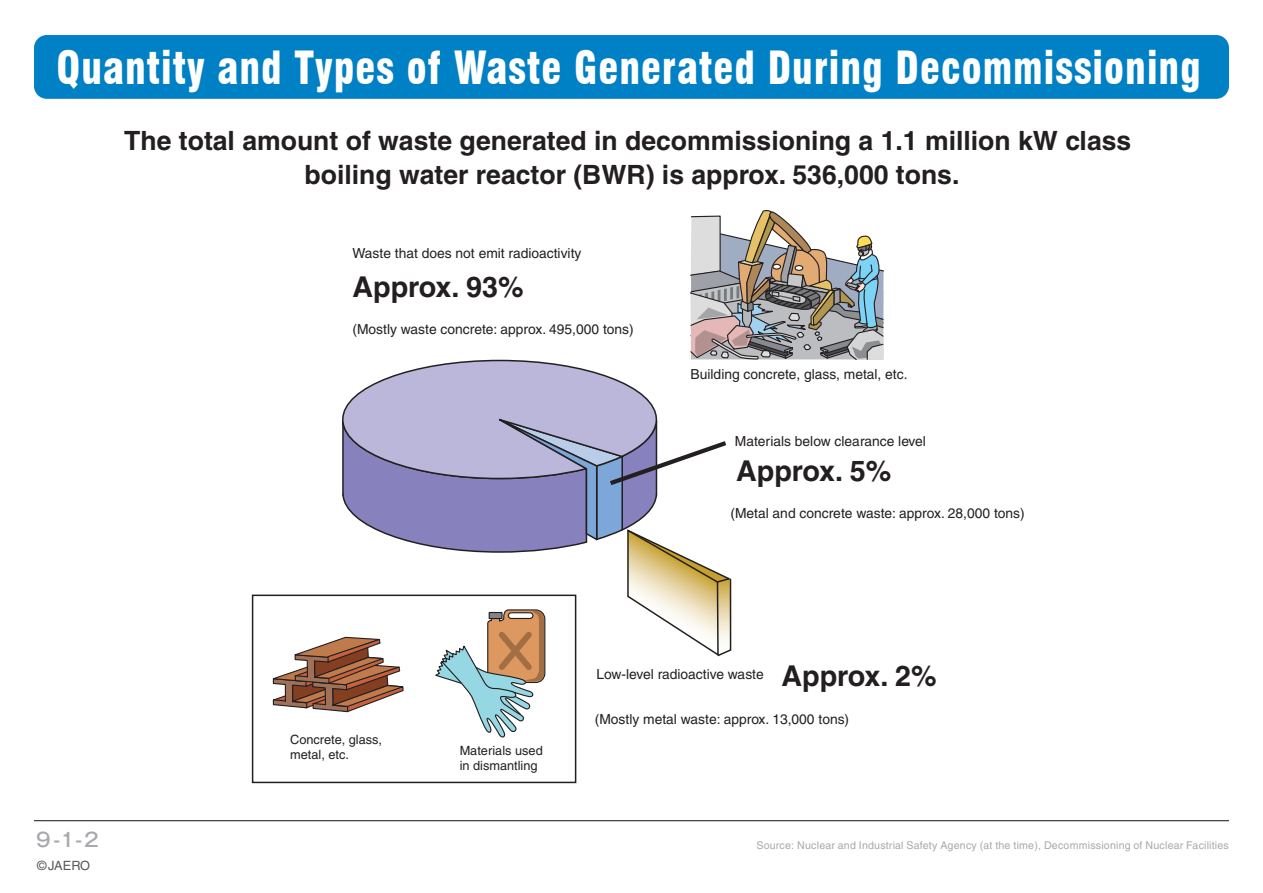
<style>
.page{position:relative;width:1263px;height:893px;background:#fff}
.page>*{position:absolute;margin:0;border:0;box-sizing:border-box;transform-origin:0 0}
.t1{font:900 condensed 44.7px "Swiss 721 BT";letter-spacing:.025em;color:#fff;scale:.9 1}
.t2{font:700 28.65px "Helvetica";color:#231f20}
.t3{font:700 26.55px/34px "Helvetica";color:#231f20;text-align:center}
.t4{font:500 19.2px "Gothic MB101 Pro";color:#a8a9ad}
.t5{font:13.8px "Helvetica";color:#231f20}
.t6{font:12.75px/14.9px "Helvetica";color:#231f20}
.t7{font:12.75px "Helvetica";letter-spacing:-.01em;color:#57585a}
.t8{font:10.65px "Helvetica";letter-spacing:.015em;color:#a8a9ad}
</style>
<div class="page">
<svg style="left:268px;top:210px;width:617px;height:612px"></svg>
<div style="left:34px;top:35px;width:1195px;height:64px;background:#0080c5;border-radius:13px"></div>
<hr style="left:34px;top:820px;width:1195px;height:1px;background:#231f20">
<h1 class="t1" style="left:56px;top:41px;width:1273px">Quantity and Types of Waste Generated During Decommissioning</h1>
<h3 class="t3" style="left:124px;top:123px;width:1008px">The total amount of waste generated in decommissioning a 1.1 million kW class boiling water reactor (BWR) is approx. 536,000 tons.</h3>
<p class="t5" style="left:352px;top:245px;width:230px">Waste that does not emit radioactivity</p>
<h2 class="t2" style="left:352px;top:269px;width:173px">Approx. 93%</h2>
<p class="t5" style="left:352px;top:322px;width:283px">(Mostly waste concrete: approx. 495,000 tons)</p>
<p class="t5" style="left:691px;top:367px;width:218px">Building concrete, glass, metal, etc.</p>
<p class="t5" style="left:735px;top:433px;width:193px">Materials below clearance level</p>
<h2 class="t2" style="left:736px;top:454px;width:157px">Approx. 5%</h2>
<p class="t5" style="left:730px;top:505px;width:296px">(Metal and concrete waste: approx. 28,000 tons)</p>
<p class="t5" style="left:596px;top:666px;width:169px">Low-level radioactive waste</p>
<h2 class="t2" style="left:781px;top:658px;width:157px">Approx. 2%</h2>
<p class="t6" style="left:290px;top:732px;width:93px">Concrete, glass, metal, etc.</p>
<p class="t6" style="left:460px;top:743px;width:85px">Materials used in dismantling</p>
<p class="t5" style="left:595px;top:711px;width:256px">(Mostly metal waste: approx. 13,000 tons)</p>
<h3 class="t4" style="left:36px;top:824px;width:64px">9-1-2</h3>
<p class="t8" style="left:756px;top:839px;width:474px">Source: Nuclear and Industrial Safety Agency (at the time), Decommissioning of Nuclear Facilities</p>
<p class="t7" style="left:37px;top:858px;width:55px">©JAERO</p>
</div>
